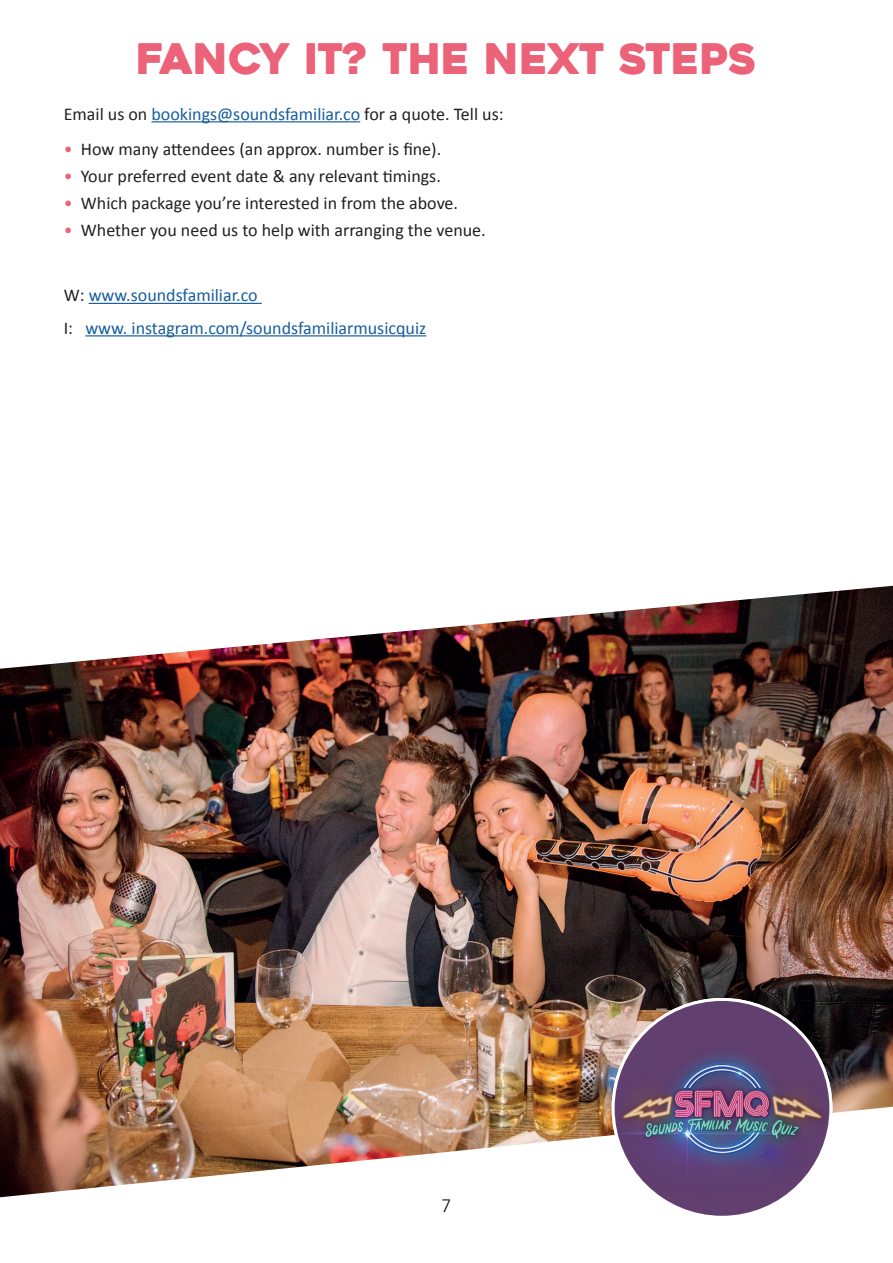
<style>
.page{position:relative;width:893px;height:1263px;background:#fff}
.page>*{position:absolute;margin:0;border:0;box-sizing:border-box;transform-origin:0 0}
.t1{font:42px "Heavitas";color:#ec6278}
.t2{font:18px "Calibri";color:#231f20}
.t3{font:18px/32.5px "Calibri";color:#175d9e}
.t4{font:18px "Avenir Next";color:#231f20}
.s1{color:#175d9e}
.s2{color:#ec6278}
.s3{color:#231f20}
</style>
<div class="page">
<hr style="left:151px;top:121px;width:209px;height:1px;background:#175d9e">
<hr style="left:89px;top:303px;width:173px;height:1px;background:#175d9e">
<hr style="left:85px;top:335px;width:341px;height:1px;background:#175d9e">
<img style="left:0;top:586px;width:893px;height:611px">
<img style="left:613px;top:999px;width:218px;height:218px;border-radius:109px">
<h1 class="t1" style="left:136px;top:33px;width:622px">FANCY IT? THE NEXT STEPS</h1>
<p class="t2" style="left:64px;top:102px;width:441px">Email us on <span class="s1">bookings@soundsfamiliar.co</span> for a quote. Tell us:</p>
<p class="t2" style="left:64px;top:138px;width:379px"><span class="s2">•</span> How many attendees (an approx. number is fine).</p>
<p class="t2" style="left:64px;top:165px;width:379px"><span class="s2">•</span> Your preferred event date &amp; any relevant timings.</p>
<p class="t2" style="left:64px;top:192px;width:396px"><span class="s2">•</span> Which package you’re interested in from the above.</p>
<p class="t2" style="left:64px;top:219px;width:423px"><span class="s2">•</span> Whether you need us to help with arranging the venue.</p>
<p class="t3" style="left:64px;top:279px;width:364px"><span class="s3">W:</span> www.soundsfamiliar.co<br><span class="s3">I:</span> www. instagram.com/soundsfamiliarmusicquiz</p>
<p class="t4" style="left:441px;top:1190px;width:12px">7</p>
</div>
